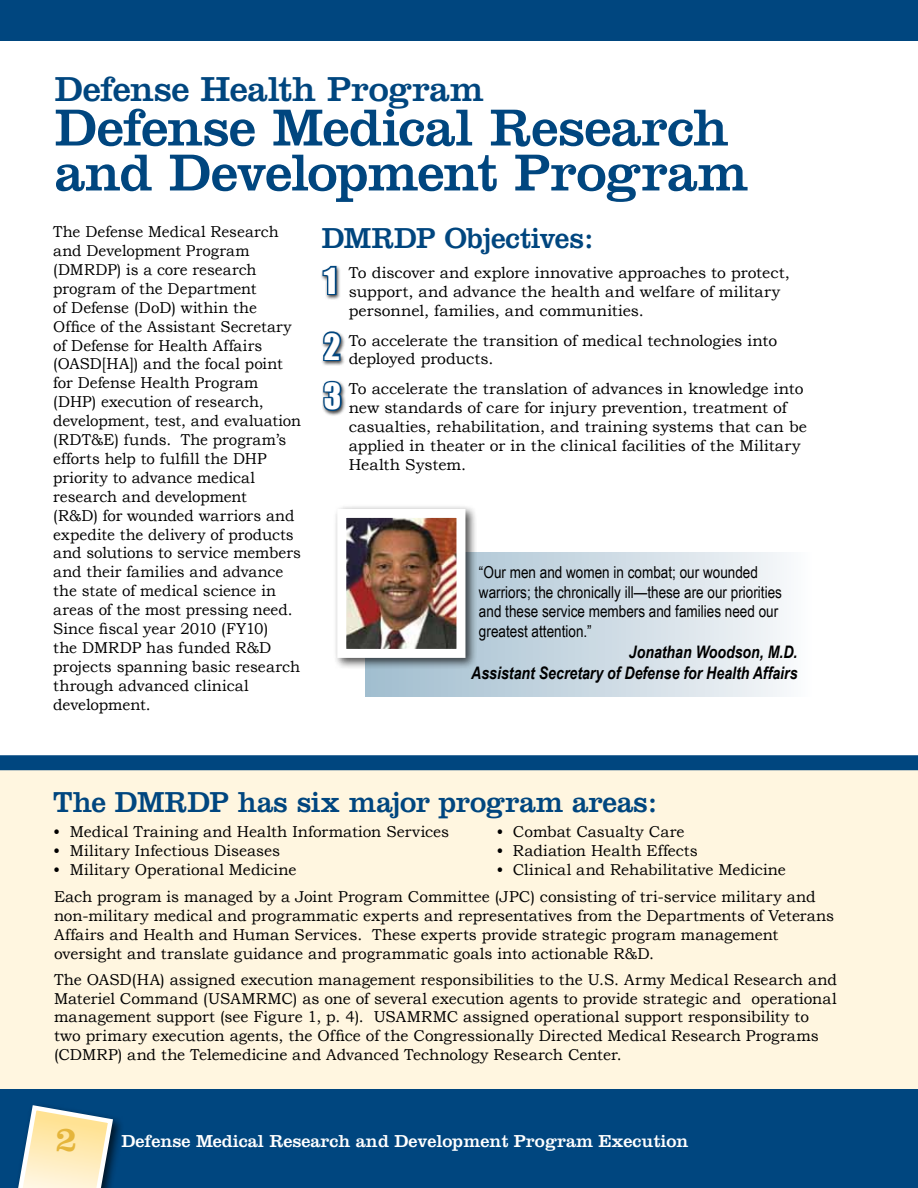
<style>
.page{position:relative;width:918px;height:1188px;background:#fff}
.page>*{position:absolute;margin:0;border:0;box-sizing:border-box;transform-origin:0 0}
.t1{font:54px/45px "Clarendon";letter-spacing:-.015em;color:#00467f}
.t2{font:36px "Clarendon";letter-spacing:-.01em;color:#00467f}
.t3{font:33px/66px "Impact";color:#fff}
.t4{font:30px "Clarendon";letter-spacing:-.01em;color:#00467f}
.t5{font:18px "Clarendon";color:#fff}
.t6{font:italic 700 17.25px/20.7px "Arial Narrow";color:#000;text-align:right}
.t7{font:16.5px/19.8px "Arial Narrow";color:#000}
.t8{font:15.75px/18.9px "Bookman Old Style";color:#000}
.t9{font:15.75px/18.9px "Bookman Old Style";color:#000;scale:.96 1}
.s1{font-size:36px;color:#e5b53b}
</style>
<div class="page">
<div style="left:0;top:763px;width:918px;height:363px;background:#fff6e0"></div>
<div style="left:0;top:755px;width:918px;height:15px;background:#00467f"></div>
<div style="left:0;top:0;width:918px;height:40px;background:#00467f"></div>
<div style="left:0;top:1090px;width:918px;height:98px;background:#00467f"></div>
<div style="left:7px;top:1101px;width:117px;height:87px;background:#000;opacity:.7"></div>
<svg style="left:8px;top:1103px;width:108px;height:85px"></svg>
<div style="left:321px;top:265px;width:21px;height:35px;background:#000;opacity:.75"></div>
<svg style="left:321px;top:265px;width:17px;height:32px"></svg>
<div style="left:321px;top:330px;width:25px;height:36px;background:#000;opacity:.75"></div>
<svg style="left:321px;top:330px;width:22px;height:33px"></svg>
<div style="left:322px;top:380px;width:25px;height:36px;background:#000;opacity:.75"></div>
<svg style="left:322px;top:380px;width:22px;height:33px"></svg>
<div style="left:365px;top:552px;width:446px;height:145px;background:linear-gradient(to right,#9fbcce,#f7f8fa)"></div>
<div style="left:333px;top:505px;width:145px;height:165px;background:#000;opacity:.7"></div>
<img style="left:347px;top:519px;width:108px;height:129px">
<div style="left:337px;top:509px;width:128px;height:149px;border:9px solid #fff"></div>
<h2 class="t2" style="left:55px;top:67px;width:430px">Defense Health Program</h2>
<h1 class="t1" style="left:55px;top:105px;width:695px">Defense Medical Research and Development Program</h1>
<h3 class="t4" style="left:322px;top:221px;width:273px">DMRDP Objectives:</h3>
<p class="t8" style="left:349px;top:263px;width:442px">To discover and explore innovative approaches to protect, support, and advance the health and welfare of military personnel, families, and communities.</p>
<p class="t8" style="left:349px;top:331px;width:430px">To accelerate the transition of medical technologies into deployed products.</p>
<p class="t8" style="left:349px;top:379px;width:460px">To accelerate the translation of advances in knowledge into new standards of care for injury prevention, treatment of casualties, rehabilitation, and training systems that can be applied in theater or in the clinical facilities of the Military Health System.</p>
<p class="t9" style="left:53px;top:222px;width:260px">The Defense Medical Research and Development Program (DMRDP) is a core research program of the Department<br>of Defense (DoD) within the<br>Office of the Assistant Secretary of Defense for Health Affairs (OASD[HA]) and the focal point for Defense Health Program (DHP) execution of research, development, test, and evaluation (RDT&amp;E) funds. The program’s efforts help to fulfill the DHP priority to advance medical research and development<br>(R&amp;D) for wounded warriors and expedite the delivery of products and solutions to service members and their families and advance the state of medical science in areas of the most pressing need.<br>Since fiscal year 2010 (FY10)<br>the DMRDP has funded R&amp;D projects spanning basic research through advanced clinical development.</p>
<h3 class="t3" style="left:324px;top:247px;width:18px">1<br>2</h3>
<h3 class="t3" style="left:324px;top:362px;width:19px">3</h3>
<p class="t7" style="left:479px;top:562px;width:305px">“Our men and women in combat; our wounded warriors; the chronically ill—these are our priorities and these service members and families need our greatest attention.”</p>
<p class="t6" style="left:471px;top:641px;width:328px">Jonathan Woodson, M.D.<br>Assistant Secretary of Defense for Health Affairs</p>
<h3 class="t4" style="left:53px;top:784px;width:605px">The DMRDP has six major program areas:</h3>
<p class="t8" style="left:53px;top:823px;width:398px">• Medical Training and Health Information Services</p>
<p class="t8" style="left:53px;top:842px;width:228px">• Military Infectious Diseases</p>
<p class="t8" style="left:53px;top:861px;width:245px">• Military Operational Medicine</p>
<p class="t8" style="left:496px;top:823px;width:190px">• Combat Casualty Care</p>
<p class="t8" style="left:496px;top:842px;width:203px">• Radiation Health Effects</p>
<p class="t8" style="left:496px;top:861px;width:291px">• Clinical and Rehabilitative Medicine</p>
<p class="t8" style="left:54px;top:888px;width:782px">Each program is managed by a Joint Program Committee (JPC) consisting of tri-service military and non-military medical and programmatic experts and representatives from the Departments of Veterans Affairs and Health and Human Services. These experts provide strategic program management oversight and translate guidance and programmatic goals into actionable R&amp;D.</p>
<p class="t8" style="left:54px;top:970px;width:785px">The OASD(HA) assigned execution management responsibilities to the U.S. Army Medical Research and Materiel Command (USAMRMC) as one of several execution agents to provide strategic and operational management support (see Figure 1, p. 4). USAMRMC assigned operational support responsibility to two primary execution agents, the Office of the Congressionally Directed Medical Research Programs (CDMRP) and the Telemedicine and Advanced Technology Research Center.</p>
<p class="t5" style="left:55px;top:1131px;width:635px"><span class="s1">2</span> Defense Medical Research and Development Program Execution</p>
</div>
